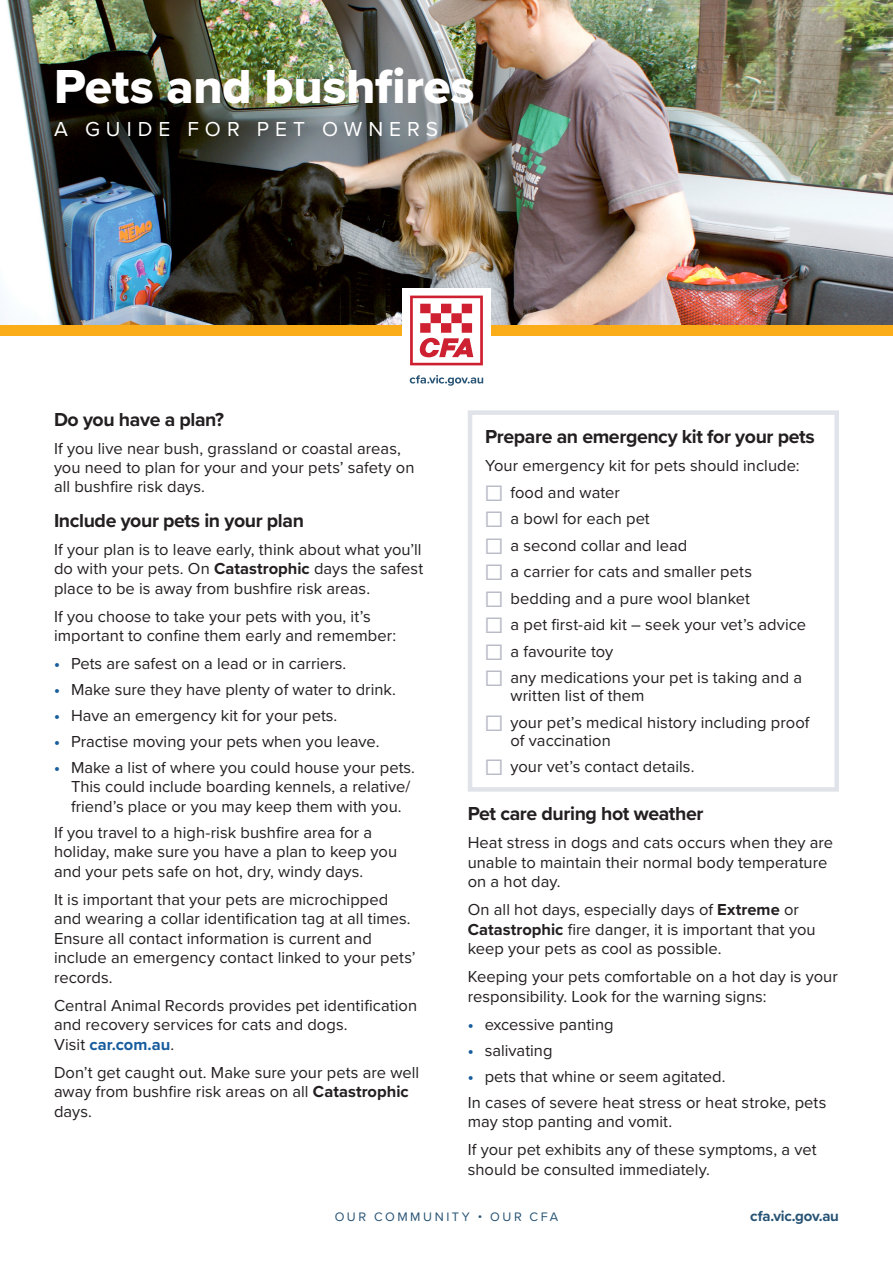
<style>
.page{position:relative;width:893px;height:1263px;background:#fff}
.page>*{position:absolute;margin:0;border:0;box-sizing:border-box;transform-origin:0 0}
.Page_Heading{font:49.5px "Proxima Nova Extrabld";letter-spacing:-.005em;color:#fff}
.Page_Heading-2{font:21px "Proxima Nova";letter-spacing:.285em;color:#fff}
.Paragraph_Heading{font:700 19.5px "Proxima Nova";letter-spacing:-.02em;color:#231f20}
.COPY{font:16.5px/19.5px "Proxima Nova";color:#231f20}
.t1{font:700 15px "Proxima Nova";letter-spacing:-.015em;color:#275374}
.COPY-2{font:12.75px "Proxima Nova";letter-spacing:.2em;color:#275374}
.s1{font-weight:700}
.s2{font-weight:700;color:#175d9e}
.s3{font-size:27px;color:#b9bbc7}
</style>
<div class="page">
<img style="left:0;top:0;width:893px;height:325px">
<div style="left:0;top:325px;width:893px;height:11px;background:#faad19"></div>
<svg style="left:410px;top:375px;width:73px;height:11px"></svg>
<div style="left:402px;top:288px;width:89px;height:85px;background:#fff"></div>
<svg style="left:410px;top:296px;width:73px;height:69px"></svg>
<div style="left:468px;top:410px;width:371px;height:382px;border:4px solid #e1e3ea"></div>
<p class="Page_Heading" style="left:54px;top:49px;width:422px">Pets and bushfires</p>
<p class="Page_Heading-2" style="left:54px;top:114px;width:385px">A GUIDE FOR PET OWNERS</p>
<p class="Paragraph_Heading" style="left:54px;top:405px;width:172px">Do you have a plan?</p>
<p class="COPY" style="left:54px;top:438px;width:362px;line-height:18.9px">If you live near bush, grassland or coastal areas, you need to plan for your and your pets’ safety on all bushfire risk days.</p>
<p class="Paragraph_Heading" style="left:54px;top:506px;width:251px">Include your pets in your plan</p>
<p class="COPY" style="left:54px;top:539px;width:371px;text-align:justify">If your plan is to leave early, think about what you’ll do with your pets. On <span class="s1">Catastrophic</span> days the safest place to be is away from bushfire risk areas.</p>
<p class="COPY" style="left:54px;top:606px;width:344px">If you choose to take your pets with you, it’s important to confine them early and remember:</p>
<p class="COPY" style="left:54px;top:653px;width:294px"><span class="s2">•</span> Pets are safest on a lead or in carriers.</p>
<p class="COPY" style="left:54px;top:679px;width:343px"><span class="s2">•</span> Make sure they have plenty of water to drink.</p>
<p class="COPY" style="left:54px;top:705px;width:285px"><span class="s2">•</span> Have an emergency kit for your pets.</p>
<p class="COPY" style="left:54px;top:731px;width:327px"><span class="s2">•</span> Practise moving your pets when you leave.</p>
<p class="COPY" style="left:71px;top:757px;width:345px;text-indent:-17px"><span class="s2">•</span> Make a list of where you could house your pets.<br>This could include boarding kennels, a relative/ friend’s place or you may keep them with you.</p>
<p class="COPY" style="left:54px;top:822px;width:345px">If you travel to a high-risk bushfire area for a holiday, make sure you have a plan to keep you and your pets safe on hot, dry, windy days.</p>
<p class="COPY" style="left:54px;top:889px;width:363px">It is important that your pets are microchipped and wearing a collar identification tag at all times.<br>Ensure all contact information is current and include an emergency contact linked to your pets’ records.</p>
<p class="COPY" style="left:54px;top:995px;width:365px">Central Animal Records provides pet identification and recovery services for cats and dogs.<br>Visit <span class="s2">car.com.au</span>.</p>
<p class="COPY" style="left:54px;top:1062px;width:367px">Don’t get caught out. Make sure your pets are well away from bushfire risk areas on all <span class="s1">Catastrophic </span>days.</p>
<p class="Paragraph_Heading" style="left:485px;top:422px;width:331px">Prepare an emergency kit for your pets</p>
<p class="COPY" style="left:485px;top:455px;width:316px">Your emergency kit for pets should include:</p>
<p class="COPY" style="left:485px;top:482px;width:136px"><span class="s3">☐</span> food and water</p>
<p class="COPY" style="left:485px;top:508px;width:166px"><span class="s3">☐</span> a bowl for each pet</p>
<p class="COPY" style="left:485px;top:535px;width:204px"><span class="s3">☐</span> a second collar and lead</p>
<p class="COPY" style="left:485px;top:561px;width:269px"><span class="s3">☐</span> a carrier for cats and smaller pets</p>
<p class="COPY" style="left:485px;top:588px;width:266px"><span class="s3">☐</span> bedding and a pure wool blanket</p>
<p class="COPY" style="left:485px;top:614px;width:323px"><span class="s3">☐</span> a pet first-aid kit – seek your vet’s advice</p>
<p class="COPY" style="left:485px;top:641px;width:130px"><span class="s3">☐</span> a favourite toy</p>
<p class="COPY" style="left:510px;top:668px;width:293px;line-height:18px;text-indent:-26px"><span class="s3">☐</span> any medications your pet is taking and a written list of them</p>
<p class="COPY" style="left:510px;top:712px;width:300px;line-height:18px;text-indent:-26px"><span class="s3">☐</span> your pet’s medical history including proof of vaccination</p>
<p class="COPY" style="left:485px;top:756px;width:211px"><span class="s3">☐</span> your vet’s contact details.</p>
<p class="Paragraph_Heading" style="left:468px;top:799px;width:237px">Pet care during hot weather</p>
<p class="COPY" style="left:468px;top:832px;width:367px">Heat stress in dogs and cats occurs when they are unable to maintain their normal body temperature on a hot day.</p>
<p class="COPY" style="left:468px;top:899px;width:349px">On all hot days, especially days of <span class="s1">Extreme</span> or<br><span class="s1">Catastrophic</span> fire danger, it is important that you keep your pets as cool as possible.</p>
<p class="COPY" style="left:468px;top:966px;width:372px">Keeping your pets comfortable on a hot day is your responsibility. Look for the warning signs:</p>
<p class="COPY" style="left:468px;top:1014px;width:147px"><span class="s2">•</span> excessive panting</p>
<p class="COPY" style="left:468px;top:1040px;width:86px"><span class="s2">•</span> salivating</p>
<p class="COPY" style="left:468px;top:1066px;width:259px"><span class="s2">•</span> pets that whine or seem agitated.</p>
<p class="COPY" style="left:468px;top:1091px;width:360px">In cases of severe heat stress or heat stroke, pets may stop panting and vomit.</p>
<p class="COPY" style="left:468px;top:1139px;width:350px">If your pet exhibits any of these symptoms, a vet should be consulted immediately.</p>
<p class="COPY-2" style="left:335px;top:1207px;width:225px">OUR COMMUNITY • OUR CFA</p>
<p class="t1" style="left:750px;top:1204px;width:90px">cfa.vic.gov.au</p>
</div>
